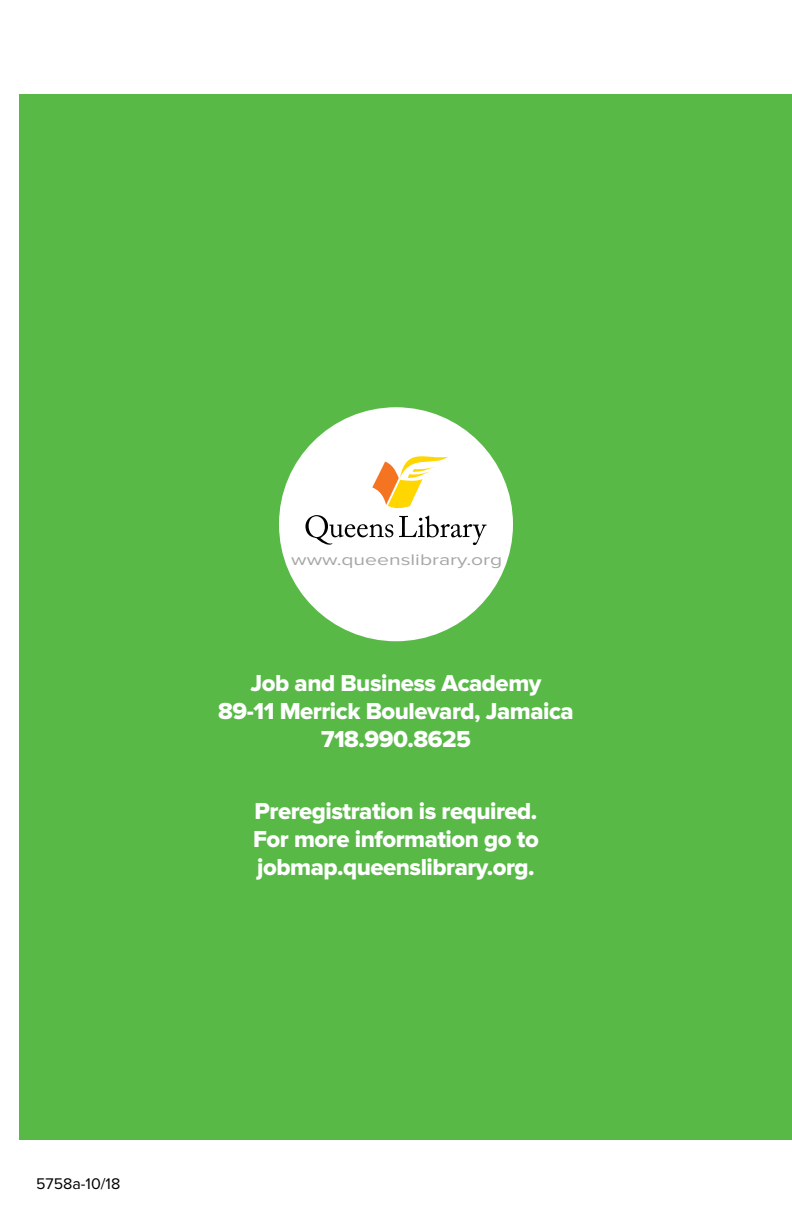
<style>
.page{position:relative;width:792px;height:1224px;background:#fff}
.page>*{position:absolute;margin:0;border:0;box-sizing:border-box;transform-origin:0 0}
.t1{font:24px/28px "Proxima Nova Extrabld";letter-spacing:-.02em;color:#fff;text-align:center}
.t2{font:16px "Proxima Nova";color:#a7a7a6;scale:1.32 1}
.t3{font:16px "Proxima Nova";color:#000}
</style>
<div class="page">
<div style="left:19px;top:94px;width:773px;height:1046px;background:#58b947"></div>
<div style="left:279px;top:407px;width:234px;height:234px;background:#fff;border-radius:50%"></div>
<svg style="left:305px;top:446px;width:182px;height:100px"></svg>
<p class="t2" style="left:291px;top:550px;width:161px">www.queenslibrary.org</p>
<p class="t1" style="left:218px;top:671px;width:357px">Job and Business Academy<br>89-11 Merrick Boulevard, Jamaica<br>718.990.8625</p>
<p class="t1" style="left:253px;top:799px;width:287px;text-align:justify">Preregistration is required.<br>For more information go to jobmap.queenslibrary.org.</p>
<p class="t3" style="left:36px;top:1174px;width:86px">5758a-10/18</p>
</div>
